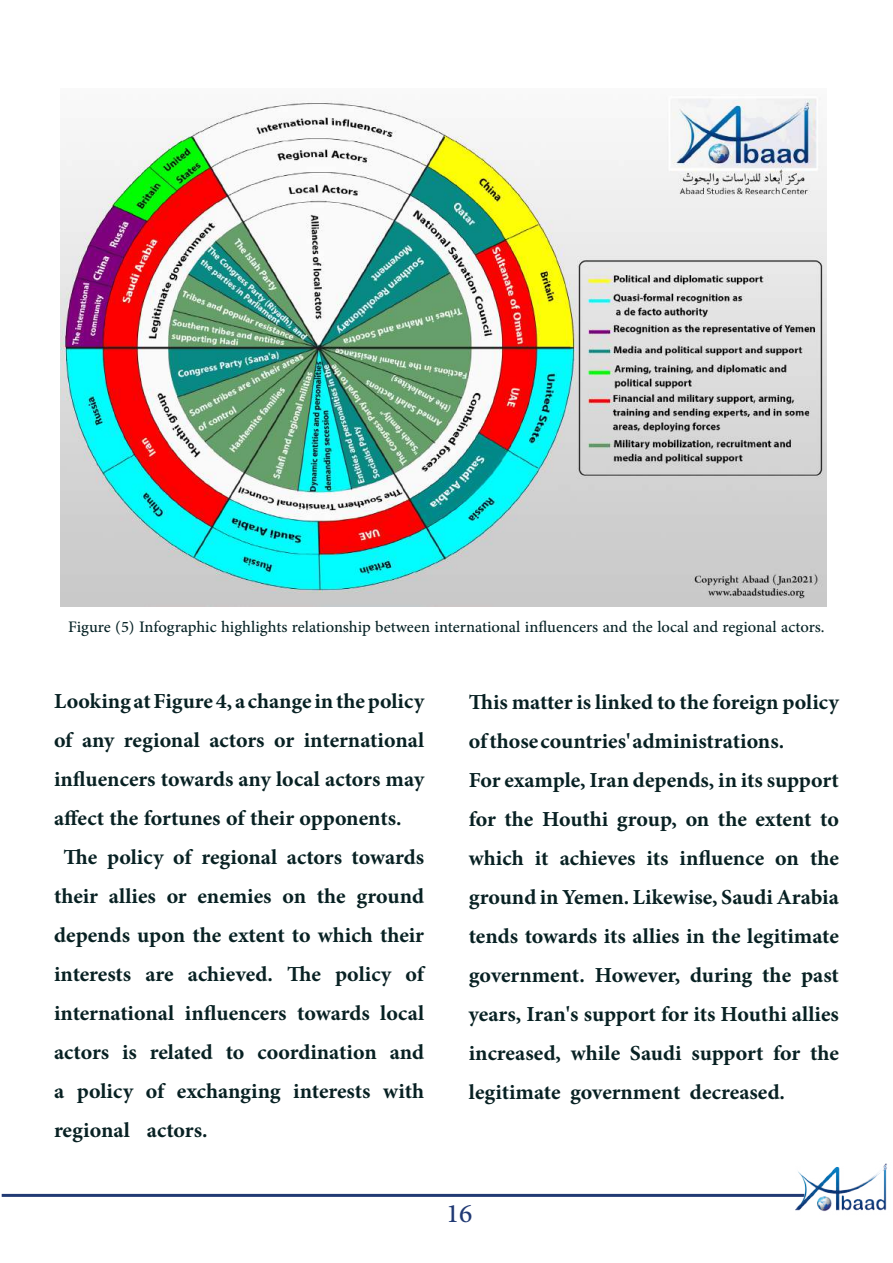
<style>
.page{position:relative;width:893px;height:1263px;background:#fff}
.page>*{position:absolute;margin:0;border:0;box-sizing:border-box;transform-origin:0 0}
.t1{font:37.5px "Adobe Arabic";color:#213a74}
.t2{font:700 30px/39px "Adobe Arabic";color:#082123}
.t3{font:22.5px "Adobe Arabic";color:#062225}
</style>
<div class="page">
<hr style="left:2px;top:1194px;width:803px;height:3px;background:#213a74">
<img style="left:791px;top:1163px;width:96px;height:49px">
<img style="left:60px;top:98px;width:766px;height:509px">
<p class="t3" style="left:68px;top:611px;width:758px">Figure 5( ) Infographic highlights relationship between international influencers and the local and regional actors.</p>
<p class="t2" style="left:54px;top:678px;width:372px">LookingatFigure a4, changeinthepolicy</p>
<p class="t2" style="left:54px;top:717px;width:372px">of any regional actors or international</p>
<p class="t2" style="left:54px;top:756px;width:372px">influencers towards any local actors may</p>
<p class="t2" style="left:54px;top:795px;width:349px">affect the fortunes of their opponents.</p>
<p class="t2" style="left:64px;top:834px;width:362px">The policy of regional actors towards</p>
<p class="t2" style="left:54px;top:873px;width:372px">their allies or enemies on the ground</p>
<p class="t2" style="left:54px;top:912px;width:372px">depends upon the extent to which their</p>
<p class="t2" style="left:406px;top:951px;width:20px">of</p>
<p class="t2" style="left:287px;top:951px;width:35px">The</p>
<p class="t2" style="left:188px;top:951px;width:87px">achieved.</p>
<p class="t2" style="left:335px;top:951px;width:58px">policy</p>
<p class="t2" style="left:54px;top:951px;width:79px">interests</p>
<p class="t2" style="left:54px;top:990px;width:372px">international influencers towards local</p>
<p class="t2" style="left:54px;top:1029px;width:372px">actors is related to coordination and</p>
<p class="t2" style="left:54px;top:1068px;width:372px">a policy of exchanging interests with</p>
<p class="t2" style="left:147px;top:1107px;width:62px">actors.</p>
<p class="t2" style="left:145px;top:951px;width:30px">are</p>
<p class="t2" style="left:54px;top:1107px;width:77px">regional</p>
<p class="t2" style="left:469px;top:679px;width:372px">Thismatterislinkedtotheforeignpolicy ofthosecountries'administrations.<br>Forexample,Irandepends in, itssupport for the Houthi group, on the extent to which it achieves its influence on the groundinYemen.Likewise,SaudiArabia tends towards its allies in the legitimate government. However, during the past years, Irans' support for its Houthi allies increased, while Saudi support for the legitimate government decreased.</p>
<p class="t1" style="left:446px;top:1187px;width:28px">16</p>
</div>
